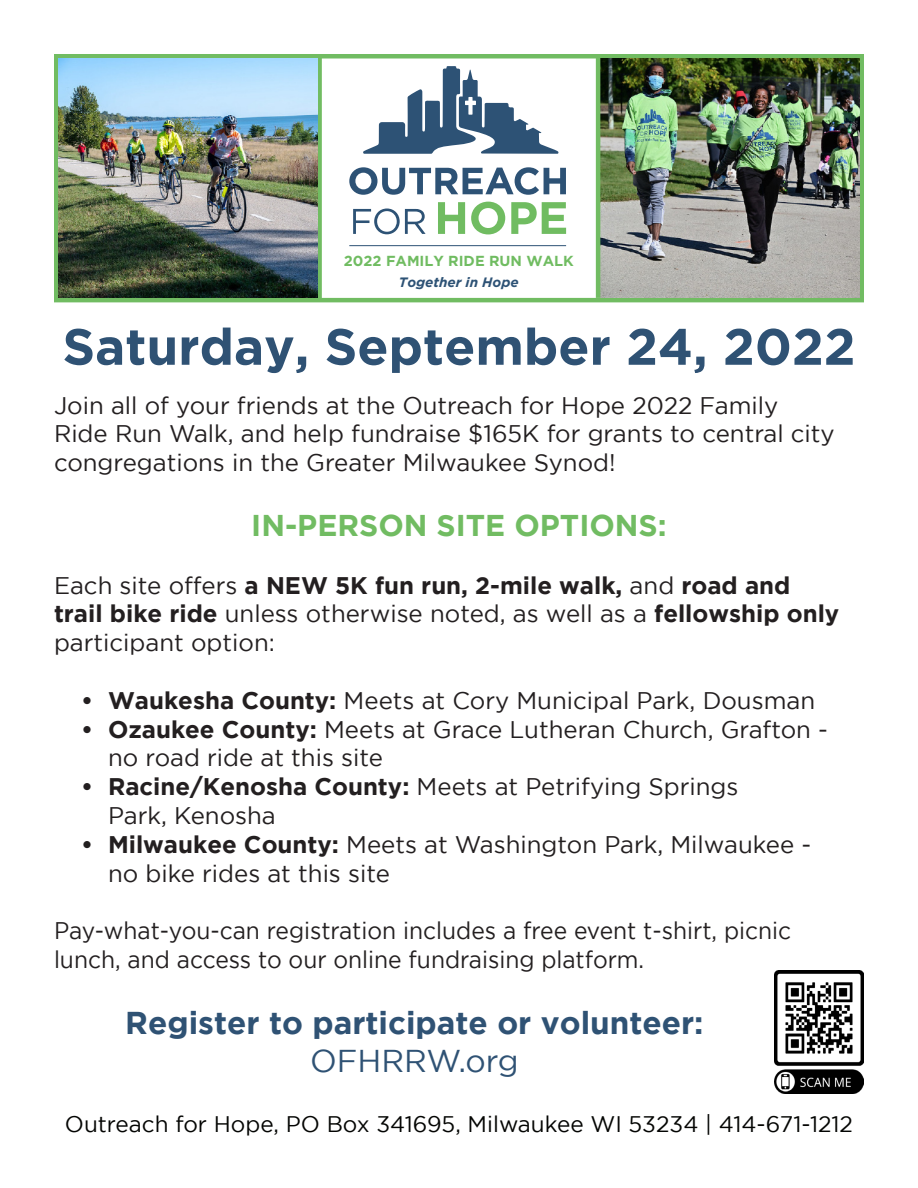
<style>
.page{position:relative;width:918px;height:1188px;background:#fff}
.page>*{position:absolute;margin:0;border:0;box-sizing:border-box;transform-origin:0 0}
.t1{font:700 51px "Gotham";color:#2f5274}
.t2{font:700 31.5px/37.8px "Gotham";color:#2f5274;text-align:center}
.t3{font:700 30px "Gotham";color:#71bc62}
.t4{font:24px/28.8px "Gotham";color:#231f20}
.t5{font:24px/28.8px "Gotham";color:#231f20;scale:.95 1}
.t6{font:22.5px "Gotham";color:#040503}
.t7{font:700 14.55px "Gotham";color:#70bc61}
.t8{font:italic 700 13.65px "Gotham";color:#2d5275}
.s1{font-weight:700}
.s2{font-weight:400}
</style>
<div class="page">
<div style="left:54px;top:54px;width:810px;height:248px;border:4px solid #71bc62"></div>
<img style="left:775px;top:970px;width:89px;height:124px">
<div style="left:317px;top:56px;width:5px;height:244px;background:#71bc62"></div>
<svg style="left:363px;top:66px;width:196px;height:88px"></svg>
<svg style="left:349px;top:167px;width:217px;height:28px"></svg>
<svg style="left:353px;top:209px;width:73px;height:25px"></svg>
<svg style="left:438px;top:202px;width:27px;height:32px"></svg>
<svg style="left:471px;top:202px;width:34px;height:32px"></svg>
<svg style="left:511px;top:202px;width:55px;height:32px"></svg>
<hr style="left:349px;top:245px;width:217px;height:1px;background:#2d5275">
<img style="left:58px;top:58px;width:260px;height:240px">
<img style="left:600px;top:58px;width:259px;height:240px">
<hr style="left:596px;top:54px;width:4px;height:244px;background:#71bc62">
<p class="t7" style="left:344px;top:253px;width:231px">2022 FAMILY RIDE RUN WALK</p>
<p class="t8" style="left:399px;top:274px;width:121px">Together in Hope</p>
<p class="t1" style="left:62px;top:317px;width:795px">Saturday, September 24, 2022</p>
<p class="t4" style="left:54px;top:390px;width:782px">Join all of your friends at the Outreach for Hope 2022 Family<br>Ride Run Walk, and help fundraise $165K for grants to central city congregations in the Greater Milwaukee Synod!</p>
<p class="t3" style="left:251px;top:508px;width:417px">IN-PERSON SITE OPTIONS:</p>
<p class="t4" style="left:54px;top:570px;width:787px">Each site offers <span class="s1">a NEW 5K fun run, 2-mile walk,</span> and <span class="s1">road and trail bike ride</span> unless otherwise noted, as well as a <span class="s1">fellowship only </span>participant option:</p>
<p class="t4" style="left:81px;top:686px;width:736px"><span class="s1">• Waukesha County:</span> Meets at Cory Municipal Park, Dousman</p>
<p class="t4" style="left:108px;top:714px;width:722px;text-indent:-27px"><span class="s1">• Ozaukee County:</span> Meets at Grace Lutheran Church, Grafton - no road ride at this site</p>
<p class="t4" style="left:108px;top:772px;width:632px;text-indent:-27px"><span class="s1">• Racine/Kenosha County:</span> Meets at Petrifying Springs<br>Park, Kenosha</p>
<p class="t4" style="left:108px;top:830px;width:705px;text-indent:-27px"><span class="s1">• Milwaukee County:</span> Meets at Washington Park, Milwaukee - no bike rides at this site</p>
<p class="t5" style="left:54px;top:916px;width:778px">Pay-what-you-can registration includes a free event t-shirt, picnic lunch, and access to our online fundraising platform.</p>
<p class="t2" style="left:125px;top:1003px;width:580px">Register to participate or volunteer:<br><span class="s2">OFHRRW.org</span></p>
<p class="t6" style="left:65px;top:1111px;width:790px">Outreach for Hope, PO Box 341695, Milwaukee WI 53234 | 414-671-1212</p>
</div>
